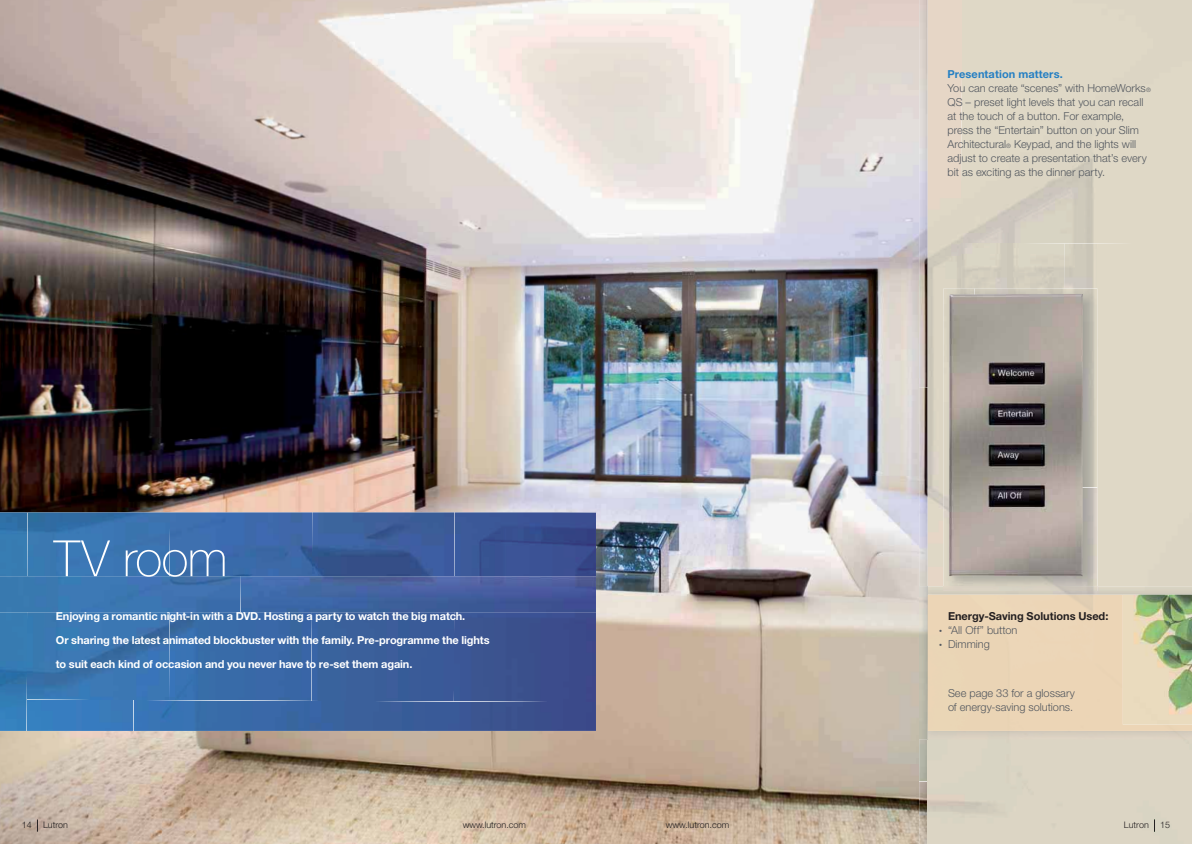
<style>
.page{position:relative;width:1192px;height:844px;background:#fff}
.page>*{position:absolute;margin:0;border:0;box-sizing:border-box;transform-origin:0 0}
.t1{font:100 50px "Helvetica Neue LT Std";letter-spacing:-.015em;color:#fff}
.t2{font:300 11px/14px "Helvetica Neue LT Std";color:#53585f}
.t3{font:700 11px/24px "Helvetica Neue LT Std";letter-spacing:-.01em;color:#fff}
.t4{font:700 11px "Helvetica Neue LT Std";color:#231f20}
.t5{font:300 9px "Helvetica Neue LT Std";color:#231f20}
.s1{font-weight:700;color:#247fc3}
.s2{font-size:6px}
</style>
<div class="page">
<img style="left:0;top:0;width:928px;height:843px">
<img style="left:596px;top:544px;width:1px;height:32px">
<img style="left:28px;top:512px;width:568px;height:64px">
<img style="left:0;top:512px;width:28px;height:218px">
<img style="left:27px;top:612px;width:569px;height:87px">
<img style="left:27px;top:699px;width:569px;height:31px">
<div style="left:1065px;top:243px;width:127px;height:343px;background:#dfd8c6"></div>
<img style="left:960px;top:242px;width:105px;height:46px">
<div style="left:928px;top:739px;width:264px;height:104px;background:#dcd5c4"></div>
<img style="left:0;top:576px;width:596px;height:36px">
<img style="left:919px;top:586px;width:9px;height:153px">
<div style="left:928px;top:594px;width:264px;height:136px;background:#ecd5b6"></div>
<img style="left:1123px;top:594px;width:69px;height:130px">
<svg style="left:37px;top:819px;width:1px;height:12px"></svg>
<svg style="left:1154px;top:819px;width:1px;height:12px"></svg>
<img style="left:943px;top:288px;width:154px;height:302px">
<img style="left:949px;top:294px;width:134px;height:282px">
<h1 class="t1" style="left:54px;top:540px;width:175px">TV room</h1>
<p class="t3" style="left:56px;top:605px;width:435px">Enjoying a romantic night-in with a DVD. Hosting a party to watch the big match.<br>Or sharing the latest animated blockbuster with the family. Pre-programme the lights to suit each kind of occasion and you never have to re-set them again.</p>
<p class="t2" style="left:947px;top:68px;width:205px"><span class="s1">Presentation matters.<br></span>You can create “scenes” with HomeWorks<span class="s2">® </span>QS – preset light levels that you can recall at the touch of a button. For example, press the “Entertain” button on your Slim Architectural<span class="s2">®</span> Keypad, and the lights will adjust to create a presentation that’s every bit as exciting as the dinner party.</p>
<p class="t4" style="left:948px;top:612px;width:162px">Energy-Saving Solutions Used:</p>
<p class="t2" style="left:948px;top:624px;width:71px">“All Off” button<br>Dimming</p>
<p class="t2" style="left:948px;top:687px;width:128px">See page 33 for a glossary of energy-saving solutions.</p>
<p class="t5" style="left:22px;top:821px;width:12px">14</p>
<p class="t5" style="left:43px;top:821px;width:26px">Lutron</p>
<p class="t5" style="left:463px;top:821px;width:65px">www.lutron.com</p>
<p class="t5" style="left:666px;top:821px;width:65px">www.lutron.com</p>
<p class="t5" style="left:1124px;top:821px;width:26px">Lutron</p>
<p class="t5" style="left:1160px;top:821px;width:12px">15</p>
</div>
